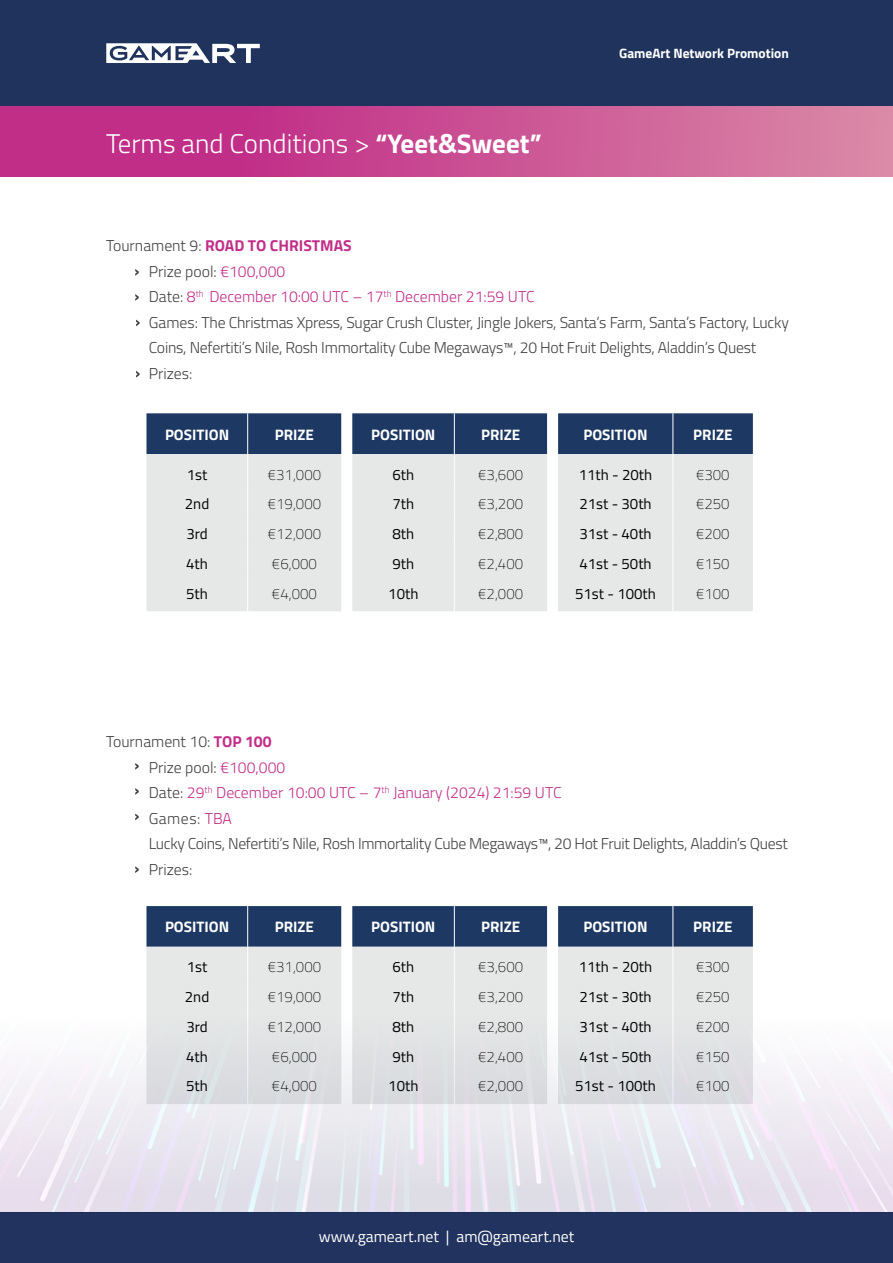
<style>
.page{position:relative;width:893px;height:1263px;background:#fff}
.page>*{position:absolute;margin:0;border:0;box-sizing:border-box;transform-origin:0 0}
.t1{font:300 27px "Titillium Web";color:#fff}
.t2{font:300 15.75px/25.5px "Titillium Web";letter-spacing:-.015em;color:#404042}
.t3{font:15.75px "Titillium Web";color:#fff}
.t4{font:700 15.15px "Titillium Web";color:#fff}
.t5{font:200 15px "Titillium Web";color:#000}
.t6{font:15px "Titillium Web";color:#000}
.t7{font:700 13.5px "Titillium Web";color:#fff}
.s1{font-weight:700}
.s2{font-weight:700;color:#c12e88}
.s3{color:#c12e88}
</style>
<div class="page">
<div style="left:0;top:0;width:893px;height:106px;background:#1f335c"></div>
<svg style="left:106px;top:43px;width:154px;height:20px"></svg>
<div style="left:0;top:1212px;width:893px;height:51px;background:#21335e"></div>
<img style="left:0;top:820px;width:893px;height:392px">
<svg style="left:0;top:106px;width:893px;height:71px;background:#ca4f93"></svg>
<svg style="left:135px;top:269px;width:4px;height:7px"></svg>
<svg style="left:135px;top:763px;width:4px;height:7px"></svg>
<svg style="left:135px;top:294px;width:4px;height:7px"></svg>
<svg style="left:135px;top:788px;width:4px;height:7px"></svg>
<svg style="left:136px;top:320px;width:4px;height:6px"></svg>
<svg style="left:136px;top:371px;width:4px;height:7px"></svg>
<svg style="left:135px;top:813px;width:4px;height:7px"></svg>
<svg style="left:135px;top:866px;width:4px;height:7px"></svg>
<svg style="left:146px;top:413px;width:195px;height:198px;background:#bdc4cd"></svg>
<hr style="left:247px;top:513px;width:1px;height:30px;background:#fff">
<hr style="left:247px;top:543px;width:1px;height:30px;background:#fff">
<hr style="left:247px;top:573px;width:1px;height:38px;background:#fff">
<svg style="left:146px;top:906px;width:195px;height:198px;background:#b9c0ca"></svg>
<hr style="left:247px;top:976px;width:1px;height:30px;background:#fff">
<hr style="left:247px;top:1006px;width:1px;height:30px;background:#fff">
<hr style="left:247px;top:1036px;width:1px;height:30px;background:#fff">
<hr style="left:247px;top:1066px;width:1px;height:38px;background:#fff">
<svg style="left:352px;top:413px;width:195px;height:198px;background:#bdc4cd"></svg>
<hr style="left:454px;top:513px;width:1px;height:30px;background:#fff">
<hr style="left:454px;top:543px;width:1px;height:30px;background:#fff">
<hr style="left:454px;top:573px;width:1px;height:38px;background:#fff">
<svg style="left:352px;top:906px;width:195px;height:198px;background:#bac1ca"></svg>
<hr style="left:454px;top:976px;width:1px;height:30px;background:#fff">
<hr style="left:454px;top:1006px;width:1px;height:30px;background:#fff">
<hr style="left:454px;top:1036px;width:1px;height:30px;background:#fff">
<hr style="left:454px;top:1066px;width:1px;height:38px;background:#fff">
<svg style="left:558px;top:413px;width:195px;height:198px;background:#bdc4cd"></svg>
<hr style="left:673px;top:513px;width:1px;height:30px;background:#fff">
<hr style="left:673px;top:543px;width:1px;height:30px;background:#fff">
<hr style="left:673px;top:573px;width:1px;height:38px;background:#fff">
<svg style="left:558px;top:906px;width:195px;height:198px;background:#b9c0ca"></svg>
<hr style="left:673px;top:976px;width:1px;height:30px;background:#fff">
<hr style="left:673px;top:1006px;width:1px;height:30px;background:#fff">
<hr style="left:673px;top:1036px;width:1px;height:30px;background:#fff">
<hr style="left:673px;top:1066px;width:1px;height:38px;background:#fff">
<h1 class="t1" style="left:106px;top:124px;width:437px">Terms and Conditions &gt; <span class="s1">“Yeet&amp;Sweet”</span></h1>
<p class="t7" style="left:619px;top:43px;width:171px">GameArt Network Promotion</p>
<p class="t2" style="left:149px;top:232px;width:642px;text-indent:-43px">Tournament 9: <span class="s2">ROAD TO CHRISTMAS<br></span>Prize pool: <span class="s3">€100,000<br></span>Date: <span class="s3">8</span><sup>th</sup> <span class="s3">December 10:00 UTC – 17</span><sup>th</sup> <span class="s3">December 21:59 UTC<br></span>Games: The Christmas Xpress, Sugar Crush Cluster, Jingle Jokers, Santa’s Farm, Santa’s Factory, Lucky Coins, Nefertiti’s Nile, Rosh Immortality Cube Megaways™, 20 Hot Fruit Delights, Aladdin’s Quest Prizes:</p>
<p class="t4" style="left:165px;top:423px;width:66px">POSITION</p>
<p class="t4" style="left:275px;top:423px;width:41px">PRIZE</p>
<p class="t6" style="left:187px;top:463px;width:22px">1st</p>
<p class="t5" style="left:268px;top:464px;width:55px">€31,000</p>
<p class="t6" style="left:185px;top:493px;width:26px">2nd</p>
<p class="t5" style="left:268px;top:493px;width:55px">€19,000</p>
<p class="t6" style="left:186px;top:523px;width:23px">3rd</p>
<p class="t5" style="left:268px;top:523px;width:55px">€12,000</p>
<p class="t6" style="left:186px;top:552px;width:23px">4th</p>
<p class="t5" style="left:272px;top:553px;width:46px">€6,000</p>
<p class="t6" style="left:186px;top:582px;width:23px">5th</p>
<p class="t5" style="left:272px;top:583px;width:46px">€4,000</p>
<p class="t4" style="left:371px;top:423px;width:66px">POSITION</p>
<p class="t4" style="left:481px;top:423px;width:41px">PRIZE</p>
<p class="t6" style="left:392px;top:463px;width:23px">6th</p>
<p class="t5" style="left:478px;top:464px;width:46px">€3,600</p>
<p class="t6" style="left:392px;top:493px;width:23px">7th</p>
<p class="t5" style="left:478px;top:493px;width:46px">€3,200</p>
<p class="t6" style="left:392px;top:523px;width:23px">8th</p>
<p class="t5" style="left:478px;top:523px;width:46px">€2,800</p>
<p class="t6" style="left:392px;top:552px;width:23px">9th</p>
<p class="t5" style="left:478px;top:553px;width:46px">€2,400</p>
<p class="t6" style="left:388px;top:582px;width:32px">10th</p>
<p class="t5" style="left:478px;top:583px;width:46px">€2,000</p>
<p class="t4" style="left:583px;top:423px;width:66px">POSITION</p>
<p class="t4" style="left:693px;top:423px;width:41px">PRIZE</p>
<p class="t6" style="left:579px;top:463px;width:75px">11th - 20th</p>
<p class="t5" style="left:696px;top:464px;width:35px">€300</p>
<p class="t6" style="left:579px;top:493px;width:74px">21st - 30th</p>
<p class="t5" style="left:696px;top:493px;width:35px">€250</p>
<p class="t6" style="left:579px;top:523px;width:74px">31st - 40th</p>
<p class="t5" style="left:696px;top:523px;width:35px">€200</p>
<p class="t6" style="left:579px;top:552px;width:74px">41st - 50th</p>
<p class="t5" style="left:696px;top:553px;width:35px">€150</p>
<p class="t6" style="left:575px;top:582px;width:82px">51st - 100th</p>
<p class="t5" style="left:696px;top:583px;width:35px">€100</p>
<p class="t2" style="left:149px;top:728px;width:641px;text-indent:-43px">Tournament 10: <span class="s2">TOP 100<br></span>Prize pool: <span class="s3">€100,000<br></span>Date: <span class="s3">29</span><sup>th</sup> <span class="s3">December 10:00 UTC – 7</span><sup>th</sup> <span class="s3">January (2024) 21:59 UTC<br></span>Games: <span class="s3">TBA<br></span>Lucky Coins, Nefertiti’s Nile, Rosh Immortality Cube Megaways™, 20 Hot Fruit Delights, Aladdin’s Quest Prizes:</p>
<p class="t4" style="left:165px;top:915px;width:66px">POSITION</p>
<p class="t4" style="left:275px;top:915px;width:41px">PRIZE</p>
<p class="t6" style="left:187px;top:956px;width:22px">1st</p>
<p class="t5" style="left:268px;top:956px;width:55px">€31,000</p>
<p class="t6" style="left:185px;top:986px;width:26px">2nd</p>
<p class="t5" style="left:268px;top:986px;width:55px">€19,000</p>
<p class="t6" style="left:186px;top:1015px;width:23px">3rd</p>
<p class="t5" style="left:268px;top:1016px;width:55px">€12,000</p>
<p class="t6" style="left:186px;top:1045px;width:23px">4th</p>
<p class="t5" style="left:272px;top:1045px;width:46px">€6,000</p>
<p class="t6" style="left:186px;top:1075px;width:23px">5th</p>
<p class="t5" style="left:272px;top:1075px;width:46px">€4,000</p>
<p class="t4" style="left:371px;top:915px;width:66px">POSITION</p>
<p class="t4" style="left:481px;top:915px;width:41px">PRIZE</p>
<p class="t6" style="left:392px;top:956px;width:23px">6th</p>
<p class="t5" style="left:478px;top:956px;width:46px">€3,600</p>
<p class="t6" style="left:392px;top:986px;width:23px">7th</p>
<p class="t5" style="left:478px;top:986px;width:46px">€3,200</p>
<p class="t6" style="left:392px;top:1015px;width:23px">8th</p>
<p class="t5" style="left:478px;top:1016px;width:46px">€2,800</p>
<p class="t6" style="left:392px;top:1045px;width:23px">9th</p>
<p class="t5" style="left:478px;top:1045px;width:46px">€2,400</p>
<p class="t6" style="left:388px;top:1075px;width:32px">10th</p>
<p class="t5" style="left:478px;top:1075px;width:46px">€2,000</p>
<p class="t4" style="left:583px;top:915px;width:66px">POSITION</p>
<p class="t4" style="left:693px;top:915px;width:41px">PRIZE</p>
<p class="t6" style="left:579px;top:956px;width:75px">11th - 20th</p>
<p class="t5" style="left:696px;top:956px;width:35px">€300</p>
<p class="t6" style="left:579px;top:986px;width:74px">21st - 30th</p>
<p class="t5" style="left:696px;top:986px;width:35px">€250</p>
<p class="t6" style="left:579px;top:1015px;width:74px">31st - 40th</p>
<p class="t5" style="left:696px;top:1016px;width:35px">€200</p>
<p class="t6" style="left:579px;top:1045px;width:74px">41st - 50th</p>
<p class="t5" style="left:696px;top:1045px;width:35px">€150</p>
<p class="t6" style="left:575px;top:1075px;width:82px">51st - 100th</p>
<p class="t5" style="left:696px;top:1075px;width:35px">€100</p>
<p class="t3" style="left:319px;top:1225px;width:257px">www.gameart.net | am@gameart.net</p>
</div>
